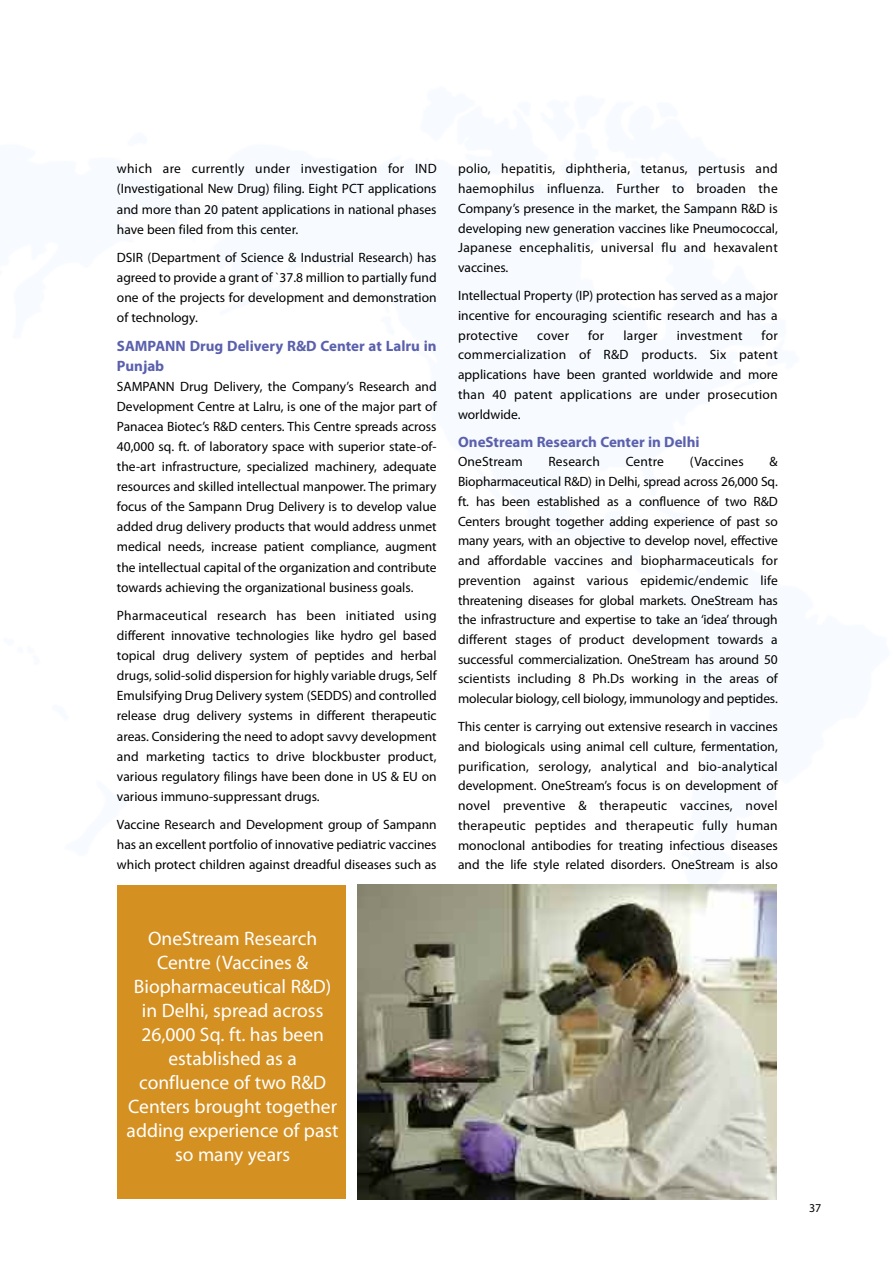
<style>
.page{position:relative;width:893px;height:1263px;background:#fff}
.page>*{position:absolute;margin:0;border:0;box-sizing:border-box;transform-origin:0 0}
.t1{font:19.5px/24px "Myriad Pro";color:#fff;text-align:center}
.t2{font:700 15px/20.1px "Myriad Pro";color:#5a60ad}
.t3{font:13.5px/19.6px "Myriad Pro";color:#000;text-align:justify}
.t4{font:13.5px "Myriad Pro";letter-spacing:.02em;color:#000}
.t5{font:12px "Myriad Pro";color:#000}
</style>
<div class="page">
<img style="left:357px;top:884px;width:420px;height:315px">
<div style="left:118px;top:885px;width:228px;height:314px;background:#d49021"></div>
<p class="t3" style="left:117px;top:160px;width:321px;line-height:20.1px">which are currently under investigation for IND (Investigational New Drug) filing. Eight PCT applications and more than 20 patent applications in national phases have been filed from this center.</p>
<p class="t3" style="left:117px;top:249px;width:321px;line-height:20.1px">DSIR (Department of Science &amp; Industrial Research) has agreed to provide a grant of `37.8 million to partially fund one of the projects for development and demonstration of technology.</p>
<p class="t2" style="left:117px;top:337px;width:321px">SAMPANN Drug Delivery R&amp;D Center at Lalru in<br>Punjab</p>
<p class="t3" style="left:117px;top:377px;width:321px;line-height:20.1px">SAMPANN Drug Delivery, the Company’s Research and Development Centre at Lalru, is one of the major part of Panacea Biotec’s R&amp;D centers. This Centre spreads across 40,000 sq. ft. of laboratory space with superior state-of&shy;the-art infrastructure, specialized machinery, adequate resources and skilled intellectual manpower. The primary focus of the Sampann Drug Delivery is to develop value added drug delivery products that would address unmet medical needs, increase patient compliance, augment the intellectual capital of the organization and contribute towards achieving the organizational business goals.</p>
<p class="t3" style="left:117px;top:607px;width:321px;line-height:20.1px">Pharmaceutical research has been initiated using different innovative technologies like hydro gel based topical drug delivery system of peptides and herbal drugs, solid-solid dispersion for highly variable drugs, Self Emulsifying Drug Delivery system (SEDDS) and controlled release drug delivery systems in different therapeutic areas. Considering the need to adopt savvy development and marketing tactics to drive blockbuster product, various regulatory filings have been done in US &amp; EU on various immuno-suppressant drugs.</p>
<p class="t3" style="left:117px;top:816px;width:321px;line-height:20.1px">Vaccine Research and Development group of Sampann has an excellent portfolio of innovative pediatric vaccines which protect children against dreadful diseases such as</p>
<p class="t3" style="left:458px;top:160px;width:321px">polio, hepatitis, diphtheria, tetanus, pertusis and haemophilus influenza. Further to broaden the Company’s presence in the market, the Sampann R&amp;D is developing new generation vaccines like Pneumococcal, Japanese encephalitis, universal flu and hexavalent vaccines.</p>
<p class="t3" style="left:458px;top:287px;width:321px">Intellectual Property (IP) protection has served as a major incentive for encouraging scientific research and has a protective</p>
<p class="t3" style="left:458px;top:326px;width:321px;text-indent:304px">for commercialization of R&amp;D products. Six patent applications have been granted worldwide and more than 40 patent applications are under prosecution worldwide.</p>
<p class="t2" style="left:458px;top:433px;width:243px">OneStream Research Center in Delhi</p>
<p class="t3" style="left:458px;top:453px;width:66px">OneStream</p>
<p class="t3" style="left:548px;top:453px;width:53px">Research</p>
<p class="t3" style="left:626px;top:453px;width:40px">Centre</p>
<p class="t3" style="left:690px;top:453px;width:55px">(Vaccines</p>
<p class="t3" style="left:537px;top:326px;width:33px">cover</p>
<p class="t3" style="left:588px;top:326px;width:18px">for</p>
<p class="t3" style="left:623px;top:326px;width:36px">larger</p>
<p class="t4" style="left:677px;top:330px;width:67px">investment</p>
<p class="t3" style="left:458px;top:453px;width:321px;text-indent:312px">&amp; Biopharmaceutical R&amp;D) in Delhi, spread across 26,000 Sq. ft. has been established as a confluence of two R&amp;D Centers brought together adding experience of past so many years, with an objective to develop novel, effective and affordable vaccines and biopharmaceuticals for prevention against various epidemic/endemic life threatening diseases for global markets. OneStream has the infrastructure and expertise to take an ‘idea’ through different stages of product development towards a successful commercialization. OneStream has around 50 scientists including 8 Ph.Ds working in the areas of molecular biology, cell biology, immunology and peptides.</p>
<p class="t3" style="left:458px;top:718px;width:321px">This center is carrying out extensive research in vaccines and biologicals using animal cell culture, fermentation, purification, serology, analytical and bio-analytical development. OneStream’s focus is on development of novel preventive &amp; therapeutic vaccines, novel therapeutic peptides and therapeutic fully human monoclonal antibodies for treating infectious diseases and the life style related disorders. OneStream is also</p>
<h1 class="t1" style="left:127px;top:928px;width:213px">OneStream Research<br>Centre (Vaccines &amp;<br>Biopharmaceutical R&amp;D) in Delhi, spread across<br>26,000 Sq. ft. has been established as a confluence of two R&amp;D<br>Centers brought together adding experience of past so many years</h1>
<p class="t5" style="left:809px;top:1203px;width:14px">37</p>
</div>
